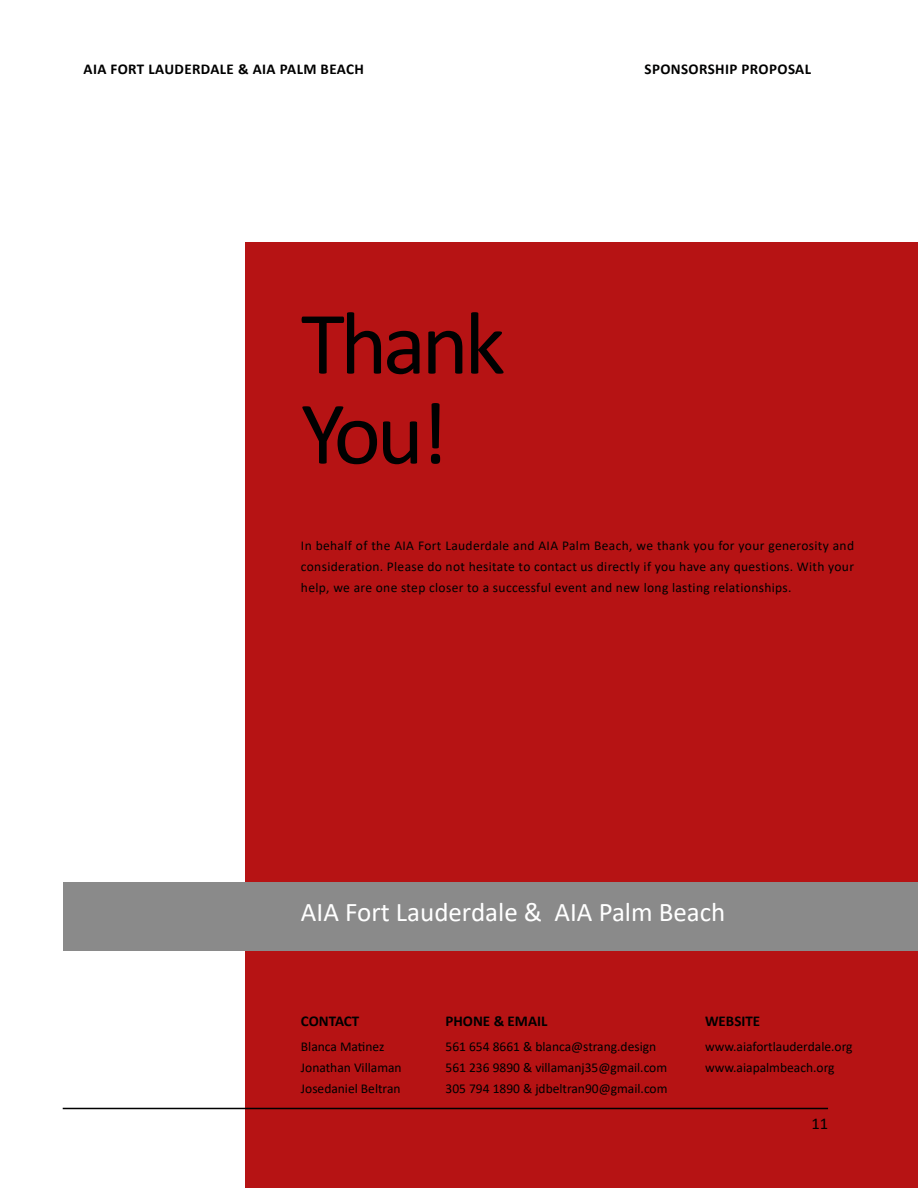
<style>
.page{position:relative;width:918px;height:1188px;background:#fff}
.page>*{position:absolute;margin:0;border:0;box-sizing:border-box;transform-origin:0 0}
.t1{font:90px/90px "Calibri";letter-spacing:-.05em;color:#000101}
.t2{font:27px "Calibri";color:#fff}
.t3{font:16.5px "Calibri";color:#000101}
.t4{font:700 15px "Calibri";letter-spacing:.025em;color:#000101}
.t5{font:700 15px "Calibri";color:#000}
.t6{font:13.5px/21px "Calibri";letter-spacing:.025em;color:#000101;text-align:justify}
.t7{font:13.5px/21px "Calibri";color:#000}
</style>
<div class="page">
<div style="left:245px;top:242px;width:673px;height:946px;background:#b61314"></div>
<div style="left:64px;top:883px;width:854px;height:68px;background:#8a8a8a"></div>
<hr style="left:63px;top:1108px;width:765px;height:1px;background:#000">
<p class="t4" style="left:84px;top:58px;width:282px">AIA FORT LAUDERDALE &amp; AIA PALM BEACH</p>
<p class="t4" style="left:645px;top:58px;width:168px">SPONSORSHIP PROPOSAL</p>
<h1 class="t1" style="left:301px;top:296px;width:206px">Thank<br>You!</h1>
<p class="t6" style="left:301px;top:535px;width:555px">In behalf of the AIA Fort Lauderdale and AIA Palm Beach, we thank you for your generosity and consideration. Please do not hesitate to contact us directly if you have any questions. With your help, we are one step closer to a successful event and new long lasting relationships.</p>
<h2 class="t2" style="left:301px;top:894px;width:426px">AIA Fort Lauderdale &amp; AIA Palm Beach</h2>
<p class="t5" style="left:301px;top:1011px;width:60px">CONTACT</p>
<p class="t7" style="left:301px;top:1035px;width:102px">Blanca Matinez<br>Jonathan Villaman<br>Josedaniel Beltran</p>
<p class="t5" style="left:446px;top:1011px;width:104px">PHONE &amp; EMAIL</p>
<p class="t7" style="left:446px;top:1035px;width:224px">561 654 8661 &amp; blanca@strang.design<br>561 236 9890 &amp; villamanj35@gmail.com<br>305 794 1890 &amp; jdbeltran90@gmail.com</p>
<p class="t5" style="left:705px;top:1011px;width:57px">WEBSITE</p>
<p class="t7" style="left:705px;top:1035px;width:149px">www.aiafortlauderdale.org www.aiapalmbeach.org</p>
<p class="t3" style="left:811px;top:1112px;width:18px">11</p>
</div>
